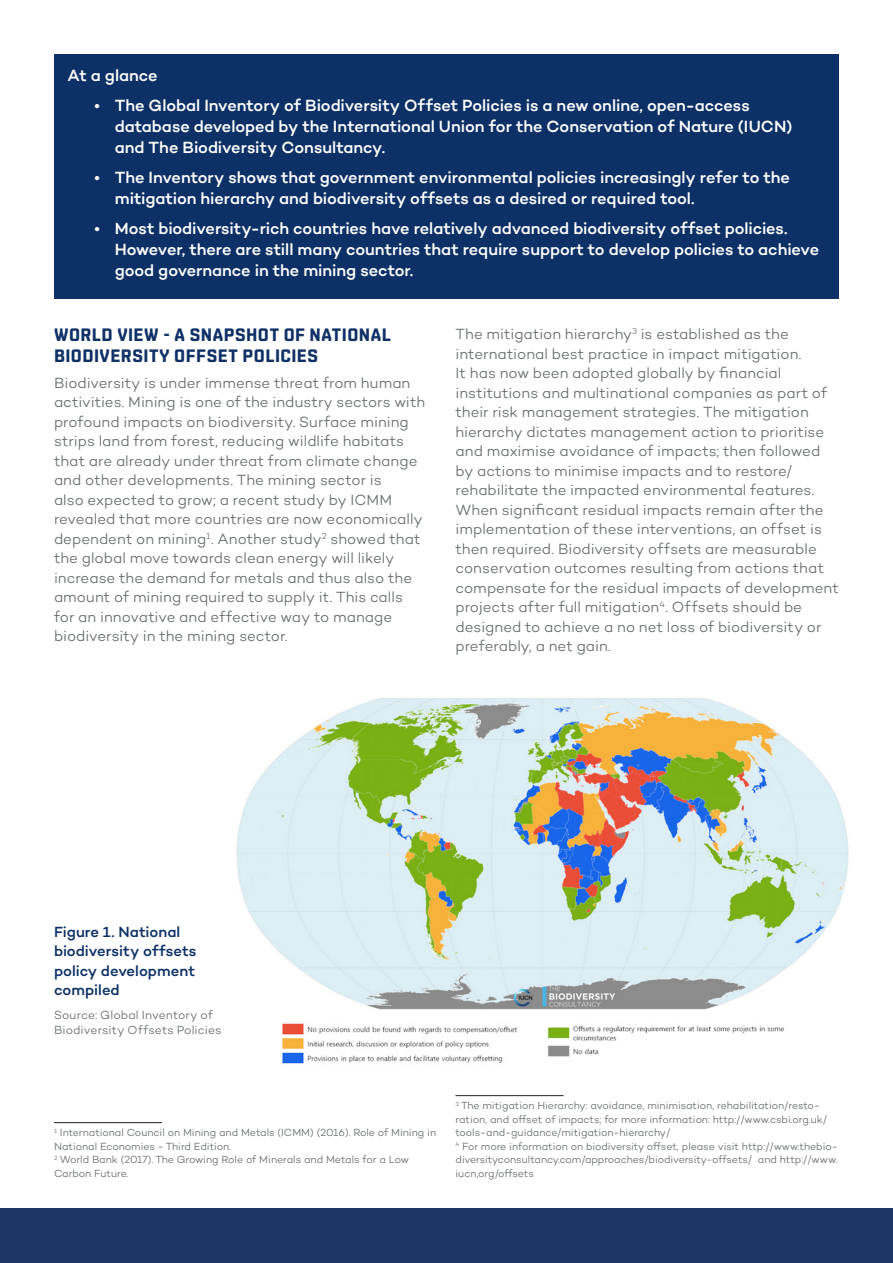
<style>
.page{position:relative;width:893px;height:1263px;background:#fff}
.page>*{position:absolute;margin:0;border:0;box-sizing:border-box;transform-origin:0 0}
.ITF_Sub_2{font:700 18px/21px "Shentox";letter-spacing:.03em;color:#0f3166}
.IGF_Copy{font:500 16.5px/21px "Campton";letter-spacing:-.005em;color:#fff}
.IGF_Copy-2{font:300 15px/19.5px "Campton";color:#676c6c}
.IGF_Copy-3{font:500 15px/19.5px "Campton";color:#0d3166}
.IGF_Copy-4{font:300 12px/15px "Campton";letter-spacing:.01em;color:#676c6c}
.footnotes{font:300 10.5px/13.5px "Campton";letter-spacing:-.005em;color:#676c6c}
</style>
<div class="page">
<hr style="left:54px;top:1122px;width:108px;height:1px;background:#231f20">
<hr style="left:455px;top:1095px;width:108px;height:1px;background:#231f20">
<img style="left:236px;top:698px;width:613px;height:366px">
<div style="left:0;top:1209px;width:893px;height:54px;background:#1c3564"></div>
<div style="left:54px;top:54px;width:785px;height:244px;background:#0d3166"></div>
<p class="IGF_Copy" style="left:68px;top:64px;width:92px">At a glance</p>
<p class="IGF_Copy" style="left:115px;top:94px;width:679px;text-indent:-20px">• The Global Inventory of Biodiversity Offset Policies is a new online, open-access database developed by the International Union for the Conservation of Nature (IUCN) and The Biodiversity Consultancy.</p>
<p class="IGF_Copy" style="left:115px;top:166px;width:677px;text-indent:-20px">• The Inventory shows that government environmental policies increasingly refer to the mitigation hierarchy and biodiversity offsets as a desired or required tool.</p>
<p class="IGF_Copy" style="left:115px;top:217px;width:706px;text-indent:-20px">• Most biodiversity-rich countries have relatively advanced biodiversity offset policies.<br>However, there are still many countries that require support to develop policies to achieve good governance in the mining sector.</p>
<p class="ITF_Sub_2" style="left:54px;top:324px;width:338px">WORLD VIEW - A SNAPSHOT OF NATIONAL<br>BIODIVERSITY OFFSET POLICIES</p>
<p class="IGF_Copy-2" style="left:54px;top:373px;width:373px">Biodiversity is under immense threat from human activities. Mining is one of the industry sectors with profound impacts on biodiversity. Surface mining strips land from forest, reducing wildlife habitats that are already under threat from climate change and other developments. The mining sector is<br>also expected to grow; a recent study by ICMM revealed that more countries are now economically dependent on mining<sup>1</sup>. Another study<sup>2</sup> showed that the global move towards clean energy will likely increase the demand for metals and thus also the amount of mining required to supply it. This calls for an innovative and effective way to manage biodiversity in the mining sector.</p>
<p class="IGF_Copy-2" style="left:455px;top:324px;width:385px">The mitigation hierarchy<sup>3</sup> is established as the international best practice in impact mitigation.<br>It has now been adopted globally by financial institutions and multinational companies as part of their risk management strategies. The mitigation hierarchy dictates management action to prioritise and maximise avoidance of impacts; then followed by actions to minimise impacts and to restore/ rehabilitate the impacted environmental features.<br>When significant residual impacts remain after the implementation of these interventions, an offset is then required. Biodiversity offsets are measurable conservation outcomes resulting from actions that compensate for the residual impacts of development projects after full mitigation<sup>4</sup>. Offsets should be designed to achieve a no net loss of biodiversity or preferably, a net gain.</p>
<p class="IGF_Copy-3" style="left:54px;top:922px;width:144px">Figure 1. National biodiversity offsets policy development compiled</p>
<p class="IGF_Copy-4" style="left:54px;top:1007px;width:169px">Source: Global Inventory of<br>Biodiversity Offsets Policies</p>
<p class="footnotes" style="left:54px;top:1126px;width:384px"><sup>1</sup> International Council on Mining and Metals (ICMM) (2016). Role of Mining in<br>National Economies - Third Edition.</p>
<p class="footnotes" style="left:54px;top:1153px;width:357px"><sup>2</sup> World Bank (2017). The Growing Role of Minerals and Metals for a Low<br>Carbon Future.</p>
<p class="footnotes" style="left:455px;top:1099px;width:373px"><sup>3</sup> The mitigation Hierarchy: avoidance, minimisation, rehabilitation/resto&shy;ration, and offset of impacts; for more information: http://www.csbi.org.uk/ tools-and-guidance/mitigation-hierarchy/</p>
<p class="footnotes" style="left:455px;top:1139px;width:384px;text-align:justify"><sup>4</sup> For more information on biodiversity offset, please visit http://www.thebio&shy;diversityconsultancy.com/approaches/biodiversity-offsets/ and http://www. iucn,org/offsets</p>
</div>
